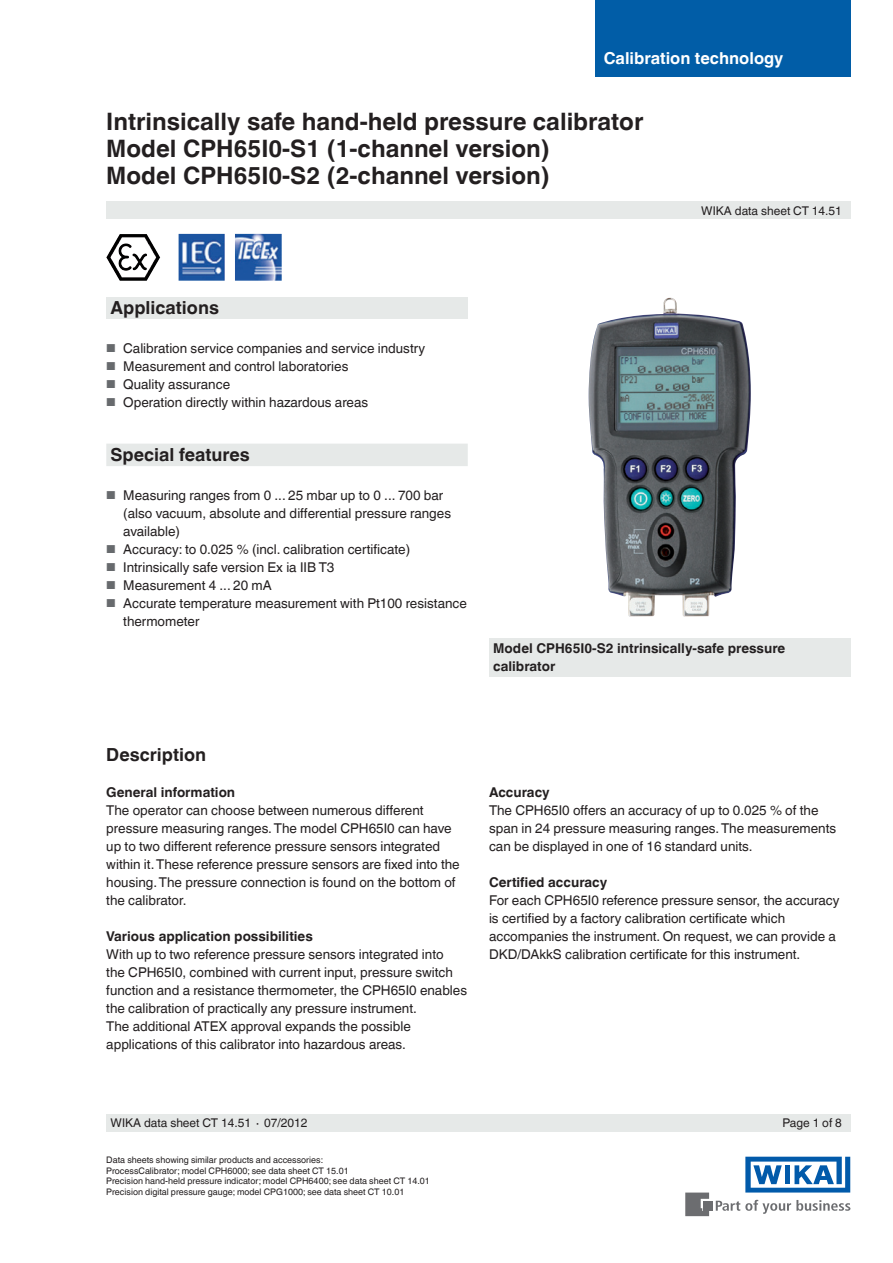
<style>
.page{position:relative;width:893px;height:1263px;background:#fff}
.page>*{position:absolute;margin:0;border:0;box-sizing:border-box;transform-origin:0 0}
.t1{font:700 24px/27px "Helvetica World";color:#231f20}
.t2{font:700 18px "Helvetica World";color:#231f20}
.t3{font:700 16.5px "Helvetica World";color:#fff}
.t4{font:13.5px/18px "Helvetica World";color:#231f20}
.t5{font:700 13.5px/18px "Helvetica World";color:#231f20}
.t6{font:12px "Helvetica World";color:#231f20}
.t7{font:9px/10.5px "Helvetica World";color:#231f20}
.s1{font-size:11.55px;color:#676a6d}
</style>
<div class="page">
<div style="left:106px;top:298px;width:362px;height:21px;background:#e6e9e8"></div>
<svg style="left:716px;top:1200px;width:134px;height:14px"></svg>
<div style="left:703px;top:1201px;width:9px;height:9px;background:#6c6d70"></div>
<svg style="left:685px;top:1192px;width:24px;height:24px"></svg>
<svg style="left:745px;top:1157px;width:105px;height:35px"></svg>
<div style="left:106px;top:202px;width:744px;height:17px;background:#e6e9e8"></div>
<div style="left:106px;top:1114px;width:744px;height:17px;background:#e6e9e8"></div>
<img style="left:588px;top:298px;width:163px;height:319px">
<img style="left:106px;top:234px;width:45px;height:47px">
<img style="left:179px;top:234px;width:103px;height:47px">
<div style="left:489px;top:638px;width:361px;height:38px;background:#e6e9e8"></div>
<div style="left:106px;top:444px;width:362px;height:22px;background:#e6e9e8"></div>
<div style="left:595px;top:0;width:255px;height:77px;background:#015da7"></div>
<p class="t3" style="left:604px;top:48px;width:181px">Calibration technology</p>
<h1 class="t1" style="left:106px;top:108px;width:539px">Intrinsically safe hand-held pressure calibrator<br>Model CPH65I0-S1 (1-channel version)<br>Model CPH65I0-S2 (2-channel version)</h1>
<h2 class="t2" style="left:111px;top:297px;width:110px">Applications</h2>
<p class="t4" style="left:106px;top:339px;width:320px"><span class="s1">■</span> Calibration service companies and service industry</p>
<p class="t4" style="left:106px;top:357px;width:244px"><span class="s1">■</span> Measurement and control laboratories</p>
<p class="t4" style="left:106px;top:375px;width:125px"><span class="s1">■</span> Quality assurance</p>
<p class="t4" style="left:106px;top:393px;width:263px"><span class="s1">■</span> Operation directly within hazardous areas</p>
<h2 class="t2" style="left:111px;top:444px;width:141px">Special features</h2>
<p class="t4" style="left:123px;top:486px;width:329px;text-indent:-17px"><span class="s1">■</span> Measuring ranges from 0 ... 25 mbar up to 0 ... 700 bar (also vacuum, absolute and differential pressure ranges available)</p>
<p class="t4" style="left:106px;top:540px;width:305px"><span class="s1">■</span> Accuracy: to 0.025 % (incl. calibration certificate)</p>
<p class="t4" style="left:106px;top:558px;width:230px"><span class="s1">■</span> Intrinsically safe version Ex ia IIB T3</p>
<p class="t4" style="left:106px;top:576px;width:167px"><span class="s1">■</span> Measurement 4 ... 20 mA</p>
<p class="t4" style="left:123px;top:594px;width:345px;text-indent:-17px"><span class="s1">■</span> Accurate temperature measurement with Pt100 resistance thermometer</p>
<p class="t6" style="left:701px;top:204px;width:142px">WIKA data sheet CT 14.51</p>
<p class="t5" style="left:493px;top:639px;width:294px">Model CPH65I0-S2 intrinsically-safe pressure calibrator</p>
<h2 class="t2" style="left:106px;top:745px;width:101px">Description</h2>
<p class="t5" style="left:106px;top:784px;width:130px">General information</p>
<p class="t4" style="left:106px;top:802px;width:355px">The operator can choose between numerous different pressure measuring ranges. The model CPH65I0 can have up to two different reference pressure sensors integrated within it. These reference pressure sensors are fixed into the housing. The pressure connection is found on the bottom of the calibrator.</p>
<p class="t5" style="left:106px;top:928px;width:208px">Various application possibilities</p>
<p class="t4" style="left:106px;top:946px;width:362px">With up to two reference pressure sensors integrated into<br>the CPH65I0, combined with current input, pressure switch function and a resistance thermometer, the CPH65I0 enables the calibration of practically any pressure instrument.<br>The additional ATEX approval expands the possible applications of this calibrator into hazardous areas.</p>
<p class="t5" style="left:489px;top:784px;width:62px">Accuracy</p>
<p class="t4" style="left:489px;top:802px;width:349px">The CPH65I0 offers an accuracy of up to 0.025 % of the span in 24 pressure measuring ranges. The measurements can be displayed in one of 16 standard units.</p>
<p class="t5" style="left:489px;top:874px;width:120px">Certified accuracy</p>
<p class="t4" style="left:489px;top:892px;width:352px">For each CPH65I0 reference pressure sensor, the accuracy is certified by a factory calibration certificate which accompanies the instrument. On request, we can provide a DKD/DAkkS calibration certificate for this instrument.</p>
<p class="t6" style="left:111px;top:1116px;width:198px">WIKA data sheet CT 14.51 ∙ 07/2012</p>
<p class="t6" style="left:782px;top:1116px;width:61px">Page 1 of 8</p>
<p class="t7" style="left:106px;top:1155px;width:325px">Data sheets showing similar products and accessories:<br>ProcessCalibrator; model CPH6000; see data sheet CT 15.01<br>Precision hand-held pressure indicator; model CPH6400; see data sheet CT 14.01<br>Precision digital pressure gauge; model CPG1000; see data sheet CT 10.01</p>
</div>
